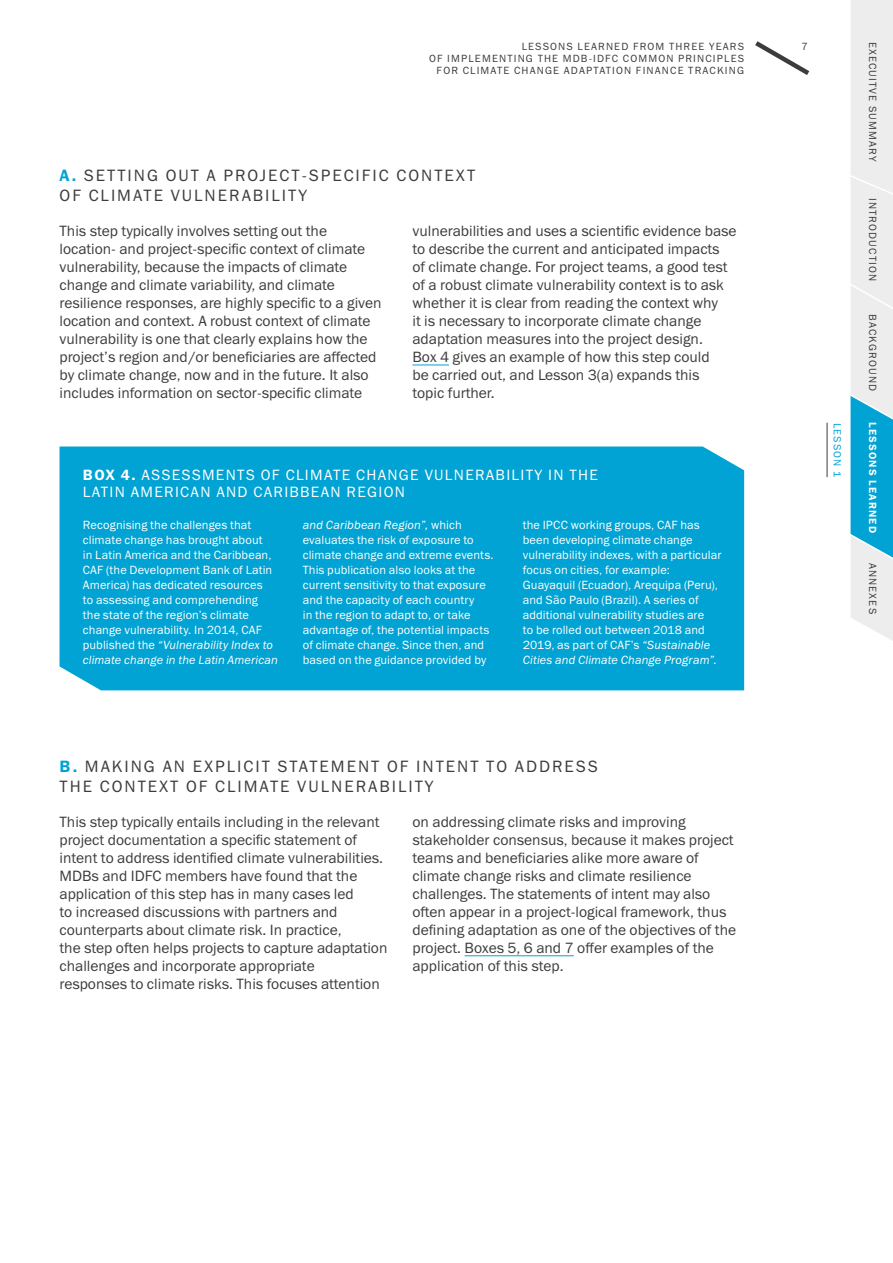
<style>
.page{position:relative;width:893px;height:1263px;background:#fff}
.page>*{position:absolute;margin:0;border:0;box-sizing:border-box;transform-origin:0 0}
.t1{font:16.5px/19.8px "Franklin Gothic Book ITC";letter-spacing:.12em;color:#3c3c3b}
.t2{font:15px/18px "Franklin Gothic Book ITC";color:#3c3c3b}
.t3{font:15px/16.5px "Franklin Gothic Book ITC";letter-spacing:.085em;color:#fff}
.t4{font:12px/15px "Franklin Gothic Book ITC";letter-spacing:.01em;color:#fff}
.t5{font:10.5px/12px "Franklin Gothic Book ITC";letter-spacing:.11em;color:#3c3c3b;text-align:right}
.t6{font:10.5px "Franklin Gothic Demi ITC";letter-spacing:.11em;color:#fff}
.t7{font:10.5px "Franklin Gothic Book ITC";letter-spacing:.11em;color:#00a3d3}
.s1{font-family:"Franklin Gothic Demi ITC";color:#00a3d3}
.s2{font-family:"Franklin Gothic Demi ITC"}
.s3{font-style:italic}
</style>
<div class="page">
<svg style="left:850px;top:0;width:43px;height:641px;background:#bbdee8"></svg>
<svg style="left:755px;top:41px;width:55px;height:34px"></svg>
<hr style="left:412px;top:365px;width:37px;height:1px;background:#00a3d3">
<hr style="left:465px;top:955px;width:109px;height:1px;background:#00a3d3">
<div style="left:60px;top:446px;width:684px;height:244px;background:#00a3d3"></div>
<hr style="left:827px;top:423px;width:1px;height:54px;background:#3c3c3b">
<p class="t5" style="left:522px;top:40px;width:224px">LESSONS LEARNED FROM THREE YEARS</p>
<p class="t5" style="left:802px;top:40px;width:8px">7</p>
<p class="t5" style="left:429px;top:52px;width:317px">OF IMPLEMENTING THE MDB-IDFC COMMON PRINCIPLES<br>FOR CLIMATE CHANGE ADAPTATION FINANCE TRACKING</p>
<p class="t1" style="left:60px;top:166px;width:417px"><span class="s1">A.</span> SETTING OUT A PROJECT-SPECIFIC CONTEXT<br>OF CLIMATE VULNERABILITY</p>
<p class="t2" style="left:60px;top:221px;width:324px">This step typically involves setting out the location- and project-specific context of climate vulnerability, because the impacts of climate change and climate variability, and climate resilience responses, are highly specific to a given location and context. A robust context of climate vulnerability is one that clearly explains how the project’s region and/or beneficiaries are affected by climate change, now and in the future. It also includes information on sector-specific climate</p>
<p class="t2" style="left:412px;top:221px;width:326px">vulnerabilities and uses a scientific evidence base to describe the current and anticipated impacts<br>of climate change. For project teams, a good test of a robust climate vulnerability context is to ask whether it is clear from reading the context why<br>it is necessary to incorporate climate change adaptation measures into the project design.<br>Box 4 gives an example of how this step could<br>be carried out, and Lesson 3(a) expands this<br>topic further.</p>
<p class="t3" style="left:83px;top:466px;width:516px"><span class="s2">BOX 4.</span> ASSESSMENTS OF CLIMATE CHANGE VULNERABILITY IN THE<br>LATIN AMERICAN AND CARIBBEAN REGION</p>
<p class="t4" style="left:83px;top:517px;width:196px">Recognising the challenges that climate change has brought about<br>in Latin America and the Caribbean, CAF (the Development Bank of Latin America) has dedicated resources<br>to assessing and comprehending the state of the region’s climate change vulnerability. In 2014, CAF published the <span class="s3">“Vulnerability Index to climate change in the Latin American</span></p>
<p class="t4" style="left:303px;top:517px;width:192px"><span class="s3">and Caribbean Region”,</span> which evaluates the risk of exposure to climate change and extreme events.<br>This publication also looks at the current sensitivity to that exposure and the capacity of each country<br>in the region to adapt to, or take advantage of, the potential impacts of climate change. Since then, and based on the guidance provided by</p>
<p class="t4" style="left:523px;top:517px;width:200px">the IPCC working groups, CAF has been developing climate change vulnerability indexes, with a particular focus on cities, for example:<br>Guayaquil (Ecuador), Arequipa (Peru), and São Paulo (Brazil). A series of additional vulnerability studies are<br>to be rolled out between 2018 and 2019, as part of CAF’s <span class="s3">“Sustainable Cities and Climate Change Program”.</span></p>
<p class="t7" style="left:844px;top:423px;width:56px;rotate:90deg">LESSON 1</p>
<p class="t5" style="left:879px;top:42px;width:122px;rotate:90deg">EXECUITVE SUMMARY</p>
<p class="t5" style="left:879px;top:198px;width:85px;rotate:90deg">INTRODUCTION</p>
<p class="t5" style="left:879px;top:314px;width:79px;rotate:90deg">BACKGROUND</p>
<p class="t6" style="left:879px;top:422px;width:112px;rotate:90deg">LESSONS LEARNED</p>
<p class="t5" style="left:879px;top:563px;width:53px;rotate:90deg">ANNEXES</p>
<p class="t1" style="left:60px;top:756px;width:540px"><span class="s1">B.</span> MAKING AN EXPLICIT STATEMENT OF INTENT TO ADDRESS<br>THE CONTEXT OF CLIMATE VULNERABILITY</p>
<p class="t2" style="left:60px;top:812px;width:329px">This step typically entails including in the relevant project documentation a specific statement of intent to address identified climate vulnerabilities.<br>MDBs and IDFC members have found that the application of this step has in many cases led<br>to increased discussions with partners and counterparts about climate risk. In practice,<br>the step often helps projects to capture adaptation challenges and incorporate appropriate<br>responses to climate risks. This focuses attention</p>
<p class="t2" style="left:412px;top:812px;width:325px">on addressing climate risks and improving stakeholder consensus, because it makes project teams and beneficiaries alike more aware of climate change risks and climate resilience challenges. The statements of intent may also often appear in a project-logical framework, thus defining adaptation as one of the objectives of the project. Boxes 5, 6 and 7 offer examples of the application of this step.</p>
</div>
